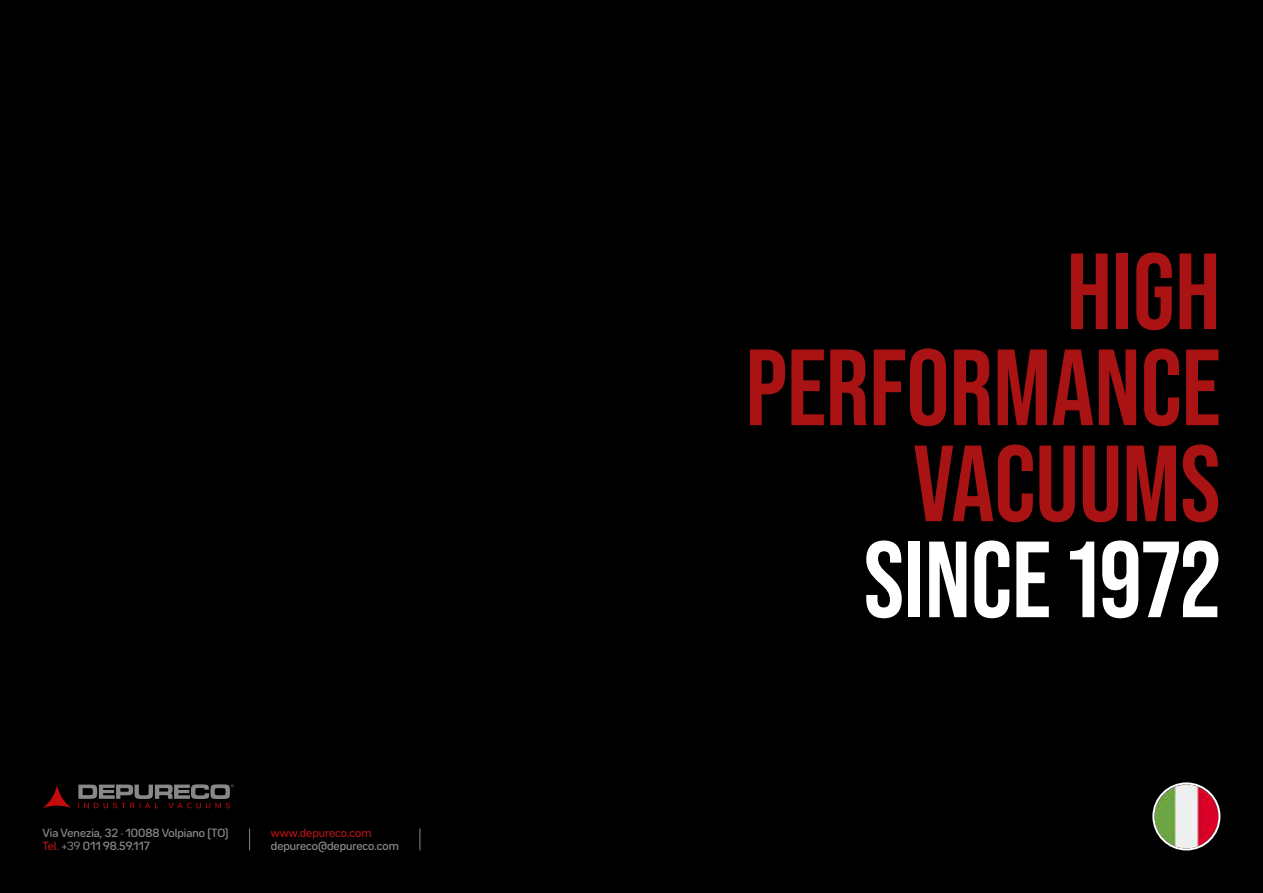
<style>
.page{position:relative;width:1263px;height:893px;background:#000}
.page>*{position:absolute;margin:0;border:0;box-sizing:border-box;transform-origin:0 0}
.t1{font:700 108px/96px "Bebas Neue Pro";color:#a91314;text-align:right}
.t2{font:700 108px "Bebas Neue Pro";color:#fff}
.t3{font:500 10.5px/12.6px "Bw Seido Round DEMO";color:#878787}
.t4{font:500 10.5px "Bw Seido Round DEMO";color:#a91314}
.s1{color:#a91314}
.s2{font-weight:400}
</style>
<div class="page">
<svg style="left:249px;top:829px;width:1px;height:21px"></svg>
<svg style="left:419px;top:829px;width:1px;height:21px"></svg>
<svg style="left:78px;top:784px;width:156px;height:24px"></svg>
<svg style="left:43px;top:785px;width:28px;height:23px"></svg>
<img style="left:1154px;top:784px;width:64px;height:64px;border-radius:32px">
<div style="left:1152px;top:782px;width:68px;height:68px;border:2px solid #fff;border-radius:50%"></div>
<p class="t3" style="left:43px;top:827px;width:188px">Via Venezia, 32 · 10088 Volpiano (TO)<br><span class="s1">Tel.</span> <span class="s2">+39</span> 011 98.59.117</p>
<p class="t4" style="left:271px;top:826px;width:102px">www.depureco.com</p>
<p class="t3" style="left:271px;top:839px;width:129px">depureco@depureco.com</p>
<h1 class="t1" style="left:745px;top:242px;width:476px">HIGH<br>PERFORMANCE<br>VACUUMS</h1>
<h1 class="t2" style="left:864px;top:518px;width:358px">SINCE 1972</h1>
</div>
